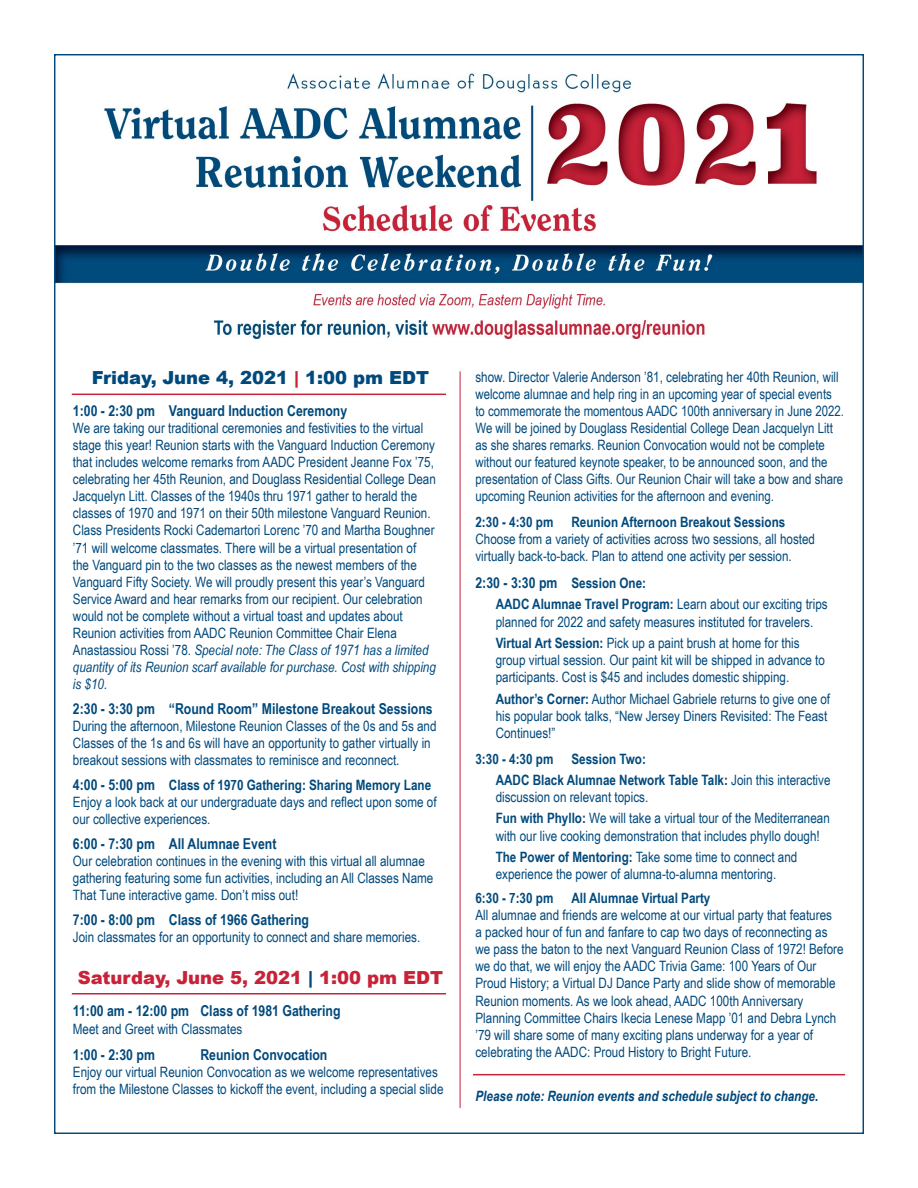
<style>
.page{position:relative;width:918px;height:1188px;background:#fff}
.page>*{position:absolute;margin:0;border:0;box-sizing:border-box;transform-origin:0 0}
.t1{font:900 18px "Arial";color:#c72238}
.t2{font:900 18px "Arial";color:#00497c}
.t3{font:700 15px "Arial Narrow";color:#00497c}
.t4{font:14.25px/17.1px "Arial Narrow";color:#00497c}
.t5{font:700 14.25px/21.5px "Arial Narrow";color:#00497c}
.t6{font:italic 700 14.25px "Arial Narrow";color:#00497c}
.s1{color:#c72238}
.s2{font-style:italic}
.s3{font-weight:700;font-size:15px}
.s4{font-weight:700}
.s5{color:#00497c}
.s6{font-size:14.25px}
.s7{font-weight:400}
</style>
<div class="page">
<img style="left:56px;top:71px;width:806px;height:270px">
<hr style="left:72px;top:394px;width:374px;height:1px;background:#c72238">
<hr style="left:72px;top:993px;width:374px;height:1px;background:#c72238">
<hr style="left:460px;top:371px;width:1px;height:737px;background:#c72238">
<hr style="left:473px;top:1074px;width:372px;height:1px;background:#c72238">
<p class="t2" style="left:92px;top:365px;width:339px">Friday, June 4, 2021 <span class="s1">|</span> 1:00 pm EDT</p>
<p class="t3" style="left:73px;top:399px;width:276px">1:00 - 2:30 pm Vanguard Induction Ceremony</p>
<p class="t4" style="left:73px;top:419px;width:365px">We are taking our traditional ceremonies and festivities to the virtual stage this year! Reunion starts with the Vanguard Induction Ceremony that includes welcome remarks from AADC President Jeanne Fox ’75, celebrating her 45th Reunion, and Douglass Residential College Dean Jacquelyn Litt. Classes of the 1940s thru 1971 gather to herald the classes of 1970 and 1971 on their 50th milestone Vanguard Reunion.<br>Class Presidents Rocki Cademartori Lorenc ’70 and Martha Boughner ’71 will welcome classmates. There will be a virtual presentation of the Vanguard pin to the two classes as the newest members of the Vanguard Fifty Society. We will proudly present this year’s Vanguard Service Award and hear remarks from our recipient. Our celebration would not be complete without a virtual toast and updates about Reunion activities from AADC Reunion Committee Chair Elena Anastassiou Rossi ’78. <span class="s2">Special note: The Class of 1971 has a limited quantity of its Reunion scarf available for purchase. Cost with shipping is $10.</span></p>
<p class="t3" style="left:73px;top:697px;width:361px">2:30 - 3:30 pm “Round Room” Milestone Breakout Sessions</p>
<p class="t4" style="left:73px;top:717px;width:365px">During the afternoon, Milestone Reunion Classes of the 0s and 5s and<br>Classes of the 1s and 6s will have an opportunity to gather virtually in breakout sessions with classmates to reminisce and reconnect.</p>
<p class="t4" style="left:73px;top:776px;width:365px"><span class="s3">4:00 - 5:00 pm</span> <span class="s4">Class of 1970 Gathering: Sharing Memory Lane<br></span>Enjoy a look back at our undergraduate days and reflect upon some of our collective experiences.</p>
<p class="t3" style="left:73px;top:832px;width:205px">6:00 - 7:30 pm All Alumnae Event</p>
<p class="t4" style="left:73px;top:852px;width:362px">Our celebration continues in the evening with this virtual all alumnae gathering featuring some fun activities, including an All Classes Name<br>That Tune interactive game. Don’t miss out!</p>
<p class="t3" style="left:73px;top:909px;width:238px">7:00 - 8:00 pm Class of 1966 Gathering</p>
<p class="t4" style="left:73px;top:928px;width:349px">Join classmates for an opportunity to connect and share memories.</p>
<p class="t1" style="left:78px;top:965px;width:367px">Saturday, June 5, 2021 <span class="s5">|</span> 1:00 pm EDT</p>
<p class="t3" style="left:73px;top:999px;width:269px">11:00 am - 12:00 pm Class of 1981 Gathering</p>
<p class="t4" style="left:73px;top:1020px;width:171px">Meet and Greet with Classmates</p>
<p class="t3" style="left:73px;top:1044px;width:84px">1:00 - 2:30 pm</p>
<p class="t3" style="left:200px;top:1044px;width:129px">Reunion Convocation</p>
<p class="t4" style="left:73px;top:1063px;width:372px">Enjoy our virtual Reunion Convocation as we welcome representatives from the Milestone Classes to kickoff the event, including a special slide</p>
<p class="t4" style="left:475px;top:368px;width:370px">show. Director Valerie Anderson ’81, celebrating her 40th Reunion, will welcome alumnae and help ring in an upcoming year of special events to commemorate the momentous AADC 100th anniversary in June 2022.<br>We will be joined by Douglass Residential College Dean Jacquelyn Litt as she shares remarks. Reunion Convocation would not be complete without our featured keynote speaker, to be announced soon, and the presentation of Class Gifts. Our Reunion Chair will take a bow and share upcoming Reunion activities for the afternoon and evening.</p>
<p class="t5" style="left:475px;top:511px;width:79px">2:30 - 4:30 pm</p>
<p class="t5" style="left:571px;top:511px;width:215px">Reunion Afternoon Breakout Sessions</p>
<p class="t4" style="left:475px;top:530px;width:341px">Choose from a variety of activities across two sessions, all hosted virtually back-to-back. Plan to attend one activity per session.</p>
<p class="t3" style="left:475px;top:571px;width:172px">2:30 - 3:30 pm <span class="s6">Session One:</span></p>
<p class="t4" style="left:496px;top:595px;width:334px"><span class="s4">AADC Alumnae Travel Program:</span> Learn about our exciting trips planned for 2022 and safety measures instituted for travelers.</p>
<p class="t4" style="left:496px;top:634px;width:331px"><span class="s4">Virtual Art Session:</span> Pick up a paint brush at home for this group virtual session. Our paint kit will be shipped in advance to participants. Cost is $45 and includes domestic shipping.</p>
<p class="t4" style="left:496px;top:690px;width:336px"><span class="s4">Author’s Corner:</span> Author Michael Gabriele returns to give one of his popular book talks, “New Jersey Diners Revisited: The Feast<br>Continues!”</p>
<p class="t5" style="left:475px;top:747px;width:79px">3:30 - 4:30 pm</p>
<p class="t5" style="left:496px;top:747px;width:336px;text-indent:76px">Session Two:<br>AADC Black Alumnae Network Table Talk: <span class="s7">Join this interactive</span></p>
<p class="t4" style="left:496px;top:786px;width:336px;line-height:21.5px">discussion on relevant topics.<br><span class="s4">Fun with Phyllo:</span> We will take a virtual tour of the Mediterranean</p>
<p class="t4" style="left:496px;top:824px;width:326px;line-height:21.5px">with our live cooking demonstration that includes phyllo dough!<br><span class="s4">The Power of Mentoring:</span> Take some time to connect and</p>
<p class="t4" style="left:496px;top:865px;width:282px">experience the power of alumna-to-alumna mentoring.</p>
<p class="t5" style="left:475px;top:887px;width:79px">6:30 - 7:30 pm</p>
<p class="t5" style="left:571px;top:887px;width:140px">All Alumnae Virtual Party</p>
<p class="t4" style="left:475px;top:906px;width:370px">All alumnae and friends are welcome at our virtual party that features<br>a packed hour of fun and fanfare to cap two days of reconnecting as we pass the baton to the next Vanguard Reunion Class of 1972! Before we do that, we will enjoy the AADC Trivia Game: 100 Years of Our Proud History; a Virtual DJ Dance Party and slide show of memorable Reunion moments. As we look ahead, AADC 100th Anniversary Planning Committee Chairs Ikecia Lenese Mapp ’01 and Debra Lynch ’79 will share some of many exciting plans underway for a year of celebrating the AADC: Proud History to Bright Future.</p>
<p class="t6" style="left:475px;top:1085px;width:344px">Please note: Reunion events and schedule subject to change.</p>
</div>
